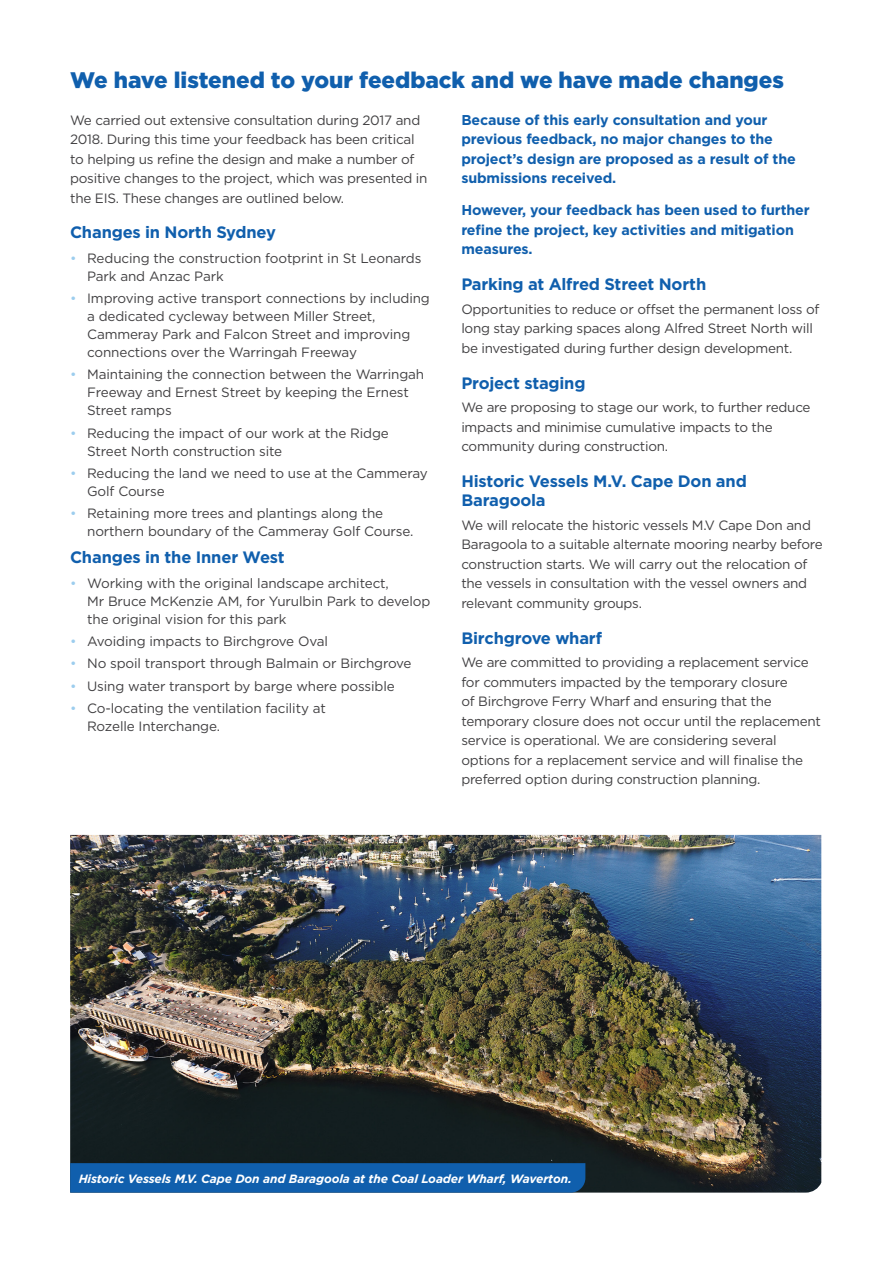
<style>
.page{position:relative;width:893px;height:1263px;background:#fff}
.page>*{position:absolute;margin:0;border:0;box-sizing:border-box;transform-origin:0 0}
.SG_-_Body_Heading_2{font:900 22.5px "Gotham";color:#105fad}
.SG_-_Body_Heading_4{font:700 16.5px/18.8px "Gotham";letter-spacing:-.015em;color:#105fad}
.SG_-_Body_Main{font:700 14.25px/19.5px "Gotham";letter-spacing:-.01em;color:#105fad}
.SG_-_Body_Main-2{font:13.5px/19.5px "Gotham";letter-spacing:-.02em;color:#414042}
.SG_-_Bullets_L1{font:13.5px/18px "Gotham";letter-spacing:-.01em;color:#414042}
.SG_-_Caption{font:italic 700 12px "Gotham";letter-spacing:-.01em;color:#fff}
.s1{color:#9ccdee}
</style>
<div class="page">
<img style="left:70px;top:835px;width:751px;height:357px">
<div style="left:70px;top:1163px;width:515px;height:29px;background:#105fad"></div>
<p class="SG_-_Body_Heading_2" style="left:70px;top:65px;width:715px">We have listened to your feedback and we have made changes</p>
<p class="SG_-_Body_Main-2" style="left:70px;top:110px;width:359px">We carried out extensive consultation during 2017 and 2018. During this time your feedback has been critical to helping us refine the design and make a number of positive changes to the project, which was presented in the EIS. These changes are outlined below.</p>
<p class="SG_-_Body_Heading_4" style="left:70px;top:223px;width:207px">Changes in North Sydney</p>
<p class="SG_-_Bullets_L1" style="left:87px;top:249px;width:336px;text-indent:-17px"><span class="s1">•</span> Reducing the construction footprint in St Leonards<br>Park and Anzac Park</p>
<p class="SG_-_Bullets_L1" style="left:87px;top:289px;width:344px;text-indent:-17px"><span class="s1">•</span> Improving active transport connections by including a dedicated cycleway between Miller Street, Cammeray Park and Falcon Street and improving connections over the Warringah Freeway</p>
<p class="SG_-_Bullets_L1" style="left:87px;top:365px;width:339px;text-indent:-17px"><span class="s1">•</span> Maintaining the connection between the Warringah<br>Freeway and Ernest Street by keeping the Ernest<br>Street ramps</p>
<p class="SG_-_Bullets_L1" style="left:87px;top:423px;width:303px;text-indent:-17px"><span class="s1">•</span> Reducing the impact of our work at the Ridge<br>Street North construction site</p>
<p class="SG_-_Bullets_L1" style="left:87px;top:464px;width:342px;text-indent:-17px"><span class="s1">•</span> Reducing the land we need to use at the Cammeray<br>Golf Course</p>
<p class="SG_-_Bullets_L1" style="left:87px;top:504px;width:328px;text-indent:-17px"><span class="s1">•</span> Retaining more trees and plantings along the northern boundary of the Cammeray Golf Course.</p>
<p class="SG_-_Body_Heading_4" style="left:70px;top:548px;width:216px">Changes in the Inner West</p>
<p class="SG_-_Bullets_L1" style="left:87px;top:574px;width:345px;text-indent:-17px"><span class="s1">•</span> Working with the original landscape architect,<br>Mr Bruce McKenzie AM, for Yurulbin Park to develop the original vision for this park</p>
<p class="SG_-_Bullets_L1" style="left:70px;top:632px;width:259px"><span class="s1">•</span> Avoiding impacts to Birchgrove Oval</p>
<p class="SG_-_Bullets_L1" style="left:70px;top:654px;width:343px"><span class="s1">•</span> No spoil transport through Balmain or Birchgrove</p>
<p class="SG_-_Bullets_L1" style="left:70px;top:676px;width:326px"><span class="s1">•</span> Using water transport by barge where possible</p>
<p class="SG_-_Bullets_L1" style="left:87px;top:699px;width:240px;text-indent:-17px"><span class="s1">•</span> Co-locating the ventilation facility at<br>Rozelle Interchange.</p>
<p class="SG_-_Body_Main" style="left:461px;top:110px;width:336px">Because of this early consultation and your previous feedback, no major changes to the project’s design are proposed as a result of the submissions received.</p>
<p class="SG_-_Body_Main" style="left:461px;top:201px;width:350px">However, your feedback has been used to further refine the project, key activities and mitigation measures.</p>
<p class="SG_-_Body_Heading_4" style="left:461px;top:275px;width:246px">Parking at Alfred Street North</p>
<p class="SG_-_Body_Main-2" style="left:461px;top:299px;width:360px">Opportunities to reduce or offset the permanent loss of long stay parking spaces along Alfred Street North will be investigated during further design development.</p>
<p class="SG_-_Body_Heading_4" style="left:461px;top:373px;width:126px">Project staging</p>
<p class="SG_-_Body_Main-2" style="left:461px;top:398px;width:351px">We are proposing to stage our work, to further reduce impacts and minimise cumulative impacts to the community during construction.</p>
<p class="SG_-_Body_Heading_4" style="left:461px;top:472px;width:287px">Historic Vessels M.V. Cape Don and<br>Baragoola</p>
<p class="SG_-_Body_Main-2" style="left:461px;top:515px;width:363px">We will relocate the historic vessels M.V Cape Don and Baragoola to a suitable alternate mooring nearby before construction starts. We will carry out the relocation of the vessels in consultation with the vessel owners and relevant community groups.</p>
<p class="SG_-_Body_Heading_4" style="left:461px;top:628px;width:142px">Birchgrove wharf</p>
<p class="SG_-_Body_Main-2" style="left:461px;top:652px;width:361px">We are committed to providing a replacement service for commuters impacted by the temporary closure<br>of Birchgrove Ferry Wharf and ensuring that the temporary closure does not occur until the replacement service is operational. We are considering several options for a replacement service and will finalise the preferred option during construction planning.</p>
<p class="SG_-_Caption" style="left:79px;top:1170px;width:495px">Historic Vessels M.V. Cape Don and Baragoola at the Coal Loader Wharf, Waverton.</p>
</div>
